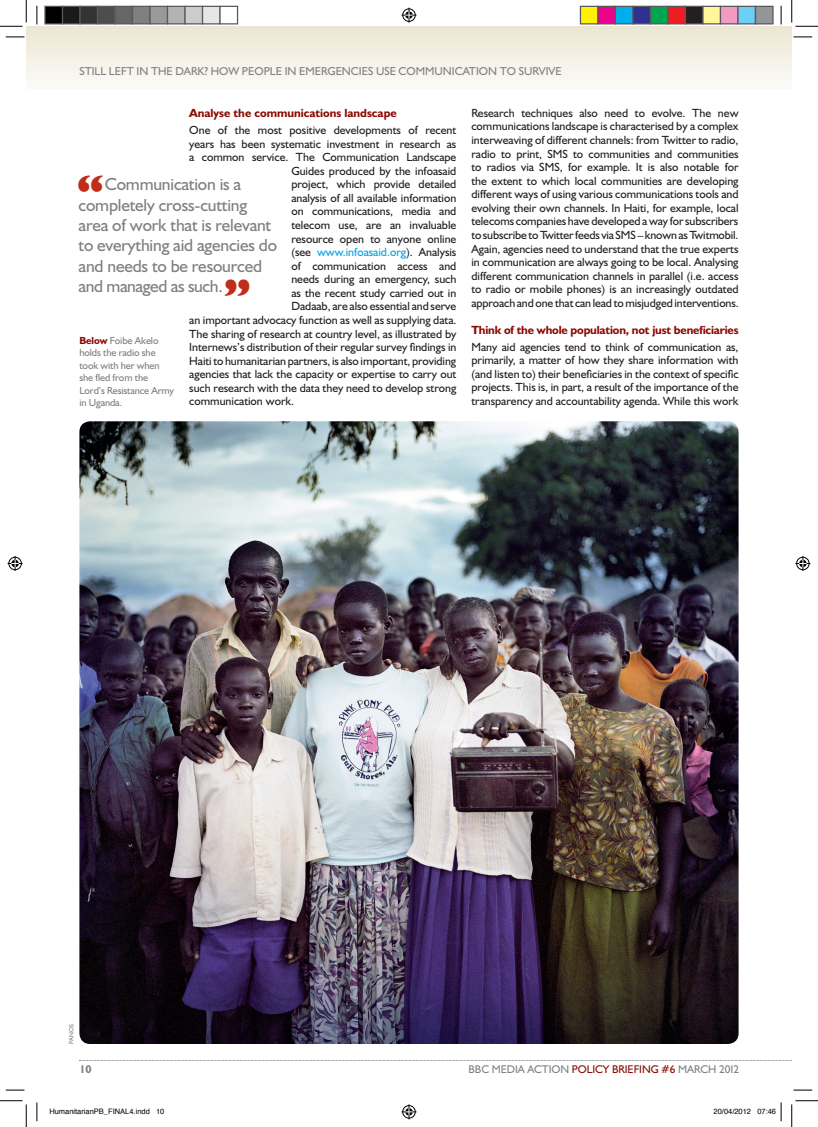
<style>
.page{position:relative;width:818px;height:1127px;background:#fff}
.page>*{position:absolute;margin:0;border:0;box-sizing:border-box;transform-origin:0 0}
.t1{font:800 42.5px "Humanist 521 BT";color:#c02d19}
.t2{font:17.5px/20.4px "Humanist 521 BT";letter-spacing:-.01em;color:#808083}
.t3{font:11.88px/13.5px "Humanist 521 BT";color:#231f20;text-align:justify}
.t4{font:700 11.88px "Humanist 521 BT";letter-spacing:-.015em;color:#8b0a02}
.t5{font:11.88px "Humanist 521 BT";color:#00a5e3}
.t6{font:11.5px "Humanist 521 BT";letter-spacing:-.005em;color:#808083}
.t7{font:11.25px "Humanist 521 BT";letter-spacing:-.005em;color:#808083}
.t8{font:700 11.25px "Humanist 521 BT";color:#808083}
.t9{font:10.25px/12.5px "Humanist 521 BT";letter-spacing:-.01em;color:#808083}
.t10{font:7.5px "Helvetica";color:#000}
.t11{font:6.25px "Humanist 521 BT";color:#808083}
.s1{color:#231f20}
.s2{font-weight:700;color:#8b0a02}
.s3{color:#8b0a02}
</style>
<div class="page">
<div style="left:26px;top:26px;width:766px;height:63px;background:linear-gradient(to bottom,#ece5d2,#fbfbf8)"></div>
<img style="left:79px;top:421px;width:659px;height:622px">
<svg style="left:6px;top:36px;width:18px;height:2px"></svg>
<svg style="left:793px;top:36px;width:19px;height:2px"></svg>
<svg style="left:6px;top:1089px;width:18px;height:1px"></svg>
<svg style="left:793px;top:1089px;width:19px;height:1px"></svg>
<svg style="left:36px;top:6px;width:2px;height:18px"></svg>
<svg style="left:36px;top:1102px;width:2px;height:18px"></svg>
<svg style="left:780px;top:6px;width:2px;height:18px"></svg>
<svg style="left:0;top:0;width:27px;height:27px"></svg>
<svg style="left:0;top:1100px;width:27px;height:26px"></svg>
<svg style="left:791px;top:0;width:27px;height:27px"></svg>
<svg style="left:791px;top:1100px;width:27px;height:26px"></svg>
<svg style="left:401px;top:8px;width:15px;height:15px"></svg>
<svg style="left:401px;top:1104px;width:15px;height:15px"></svg>
<svg style="left:8px;top:556px;width:15px;height:15px"></svg>
<svg style="left:795px;top:556px;width:15px;height:15px"></svg>
<div style="left:45px;top:6px;width:18px;height:18px;background:#000"></div>
<div style="left:44px;top:6px;width:19px;height:18px;border:1px solid #595959"></div>
<div style="left:63px;top:6px;width:17px;height:18px;background:#1a1a1a"></div>
<div style="left:62px;top:6px;width:19px;height:18px;border:1px solid #595959"></div>
<div style="left:80px;top:6px;width:18px;height:18px;background:#333"></div>
<div style="left:79px;top:6px;width:19px;height:18px;border:1px solid #595959"></div>
<div style="left:98px;top:6px;width:17px;height:18px;background:#4d4d4d"></div>
<div style="left:97px;top:6px;width:19px;height:18px;border:1px solid #595959"></div>
<div style="left:115px;top:6px;width:18px;height:18px;background:#666"></div>
<div style="left:114px;top:6px;width:19px;height:18px;border:1px solid #595959"></div>
<div style="left:133px;top:6px;width:17px;height:18px;background:#808080"></div>
<div style="left:132px;top:6px;width:19px;height:18px;border:1px solid #595959"></div>
<div style="left:150px;top:6px;width:18px;height:18px;background:#999"></div>
<div style="left:149px;top:6px;width:19px;height:18px;border:1px solid #595959"></div>
<div style="left:168px;top:6px;width:17px;height:18px;background:#b3b3b3"></div>
<div style="left:167px;top:6px;width:19px;height:18px;border:1px solid #595959"></div>
<div style="left:185px;top:6px;width:18px;height:18px;background:#ccc"></div>
<div style="left:184px;top:6px;width:19px;height:18px;border:1px solid #595959"></div>
<div style="left:203px;top:6px;width:17px;height:18px;background:#e6e6e6"></div>
<div style="left:202px;top:6px;width:19px;height:18px;border:1px solid #595959"></div>
<div style="left:219px;top:6px;width:19px;height:18px;border:1px solid #595959"></div>
<div style="left:580px;top:6px;width:18px;height:18px;background:#fff101"></div>
<div style="left:580px;top:6px;width:18px;height:18px;border:1px solid #595959"></div>
<div style="left:598px;top:6px;width:17px;height:18px;background:#ed028c"></div>
<div style="left:597px;top:6px;width:19px;height:18px;border:1px solid #595959"></div>
<div style="left:615px;top:6px;width:18px;height:18px;background:#00aeef"></div>
<div style="left:615px;top:6px;width:18px;height:18px;border:1px solid #595959"></div>
<div style="left:633px;top:6px;width:17px;height:18px;background:#2e3092"></div>
<div style="left:632px;top:6px;width:19px;height:18px;border:1px solid #595959"></div>
<div style="left:650px;top:6px;width:18px;height:18px;background:#00a54f"></div>
<div style="left:650px;top:6px;width:18px;height:18px;border:1px solid #595959"></div>
<div style="left:668px;top:6px;width:17px;height:18px;background:#ee1d23"></div>
<div style="left:667px;top:6px;width:19px;height:18px;border:1px solid #595959"></div>
<div style="left:685px;top:6px;width:18px;height:18px;background:#231f20"></div>
<div style="left:685px;top:6px;width:18px;height:18px;border:1px solid #595959"></div>
<div style="left:703px;top:6px;width:17px;height:18px;background:#fff79a"></div>
<div style="left:702px;top:6px;width:19px;height:18px;border:1px solid #595959"></div>
<div style="left:720px;top:6px;width:18px;height:18px;background:#f499c2"></div>
<div style="left:720px;top:6px;width:18px;height:18px;border:1px solid #595959"></div>
<div style="left:738px;top:6px;width:17px;height:18px;background:#6bcff6"></div>
<div style="left:737px;top:6px;width:19px;height:18px;border:1px solid #595959"></div>
<div style="left:755px;top:6px;width:18px;height:18px;background:#939598"></div>
<div style="left:755px;top:6px;width:18px;height:18px;border:1px solid #595959"></div>
<svg style="left:780px;top:1102px;width:2px;height:18px"></svg>
<p class="t6" style="left:79px;top:64px;width:484px">STILL LEFT IN THE DARK? HOW PEOPLE IN EMERGENCIES USE COMMUNICATION TO SURVIVE</p>
<p class="t4" style="left:189px;top:105px;width:209px">Analyse the communications landscape</p>
<p class="t3" style="left:189px;top:123px;width:269px">One of the most positive developments of recent</p>
<p class="t3" style="left:189px;top:136px;width:269px">years has been systematic investment in research as</p>
<p class="t3" style="left:189px;top:150px;width:269px">a common service. The Communication Landscape</p>
<p class="t3" style="left:291px;top:164px;width:167px">Guides produced by the infoasaid</p>
<p class="t3" style="left:291px;top:177px;width:167px">project, which provide detailed</p>
<p class="t3" style="left:291px;top:191px;width:167px">analysis of all available information</p>
<p class="t3" style="left:291px;top:204px;width:167px">on communications, media and</p>
<p class="t3" style="left:291px;top:218px;width:167px">telecom use, are an invaluable</p>
<p class="t3" style="left:291px;top:231px;width:167px">resource open to anyone online</p>
<p class="t5" style="left:291px;top:245px;width:167px"><span class="s1">(see</span> www.infoasaid.org<span class="s1">). Analysis</span></p>
<p class="t3" style="left:291px;top:259px;width:167px">of communication access and</p>
<p class="t3" style="left:291px;top:272px;width:167px">needs during an emergency, such</p>
<p class="t3" style="left:291px;top:286px;width:167px">as the recent study carried out in</p>
<p class="t3" style="left:291px;top:299px;width:166px">Dadaab, are also essential and serve</p>
<p class="t3" style="left:189px;top:313px;width:269px">an important advocacy function as well as supplying data.</p>
<p class="t3" style="left:189px;top:326px;width:269px">The sharing of research at country level, as illustrated by</p>
<p class="t3" style="left:189px;top:340px;width:269px">Internews’s distribution of their regular survey findings in</p>
<p class="t3" style="left:189px;top:353px;width:268px">Haiti to humanitarian partners, is also important, providing</p>
<p class="t3" style="left:189px;top:367px;width:269px">agencies that lack the capacity or expertise to carry out</p>
<p class="t3" style="left:189px;top:381px;width:269px">such research with the data they need to develop strong</p>
<p class="t3" style="left:189px;top:394px;width:106px">communication work.</p>
<h1 class="t1" style="left:77px;top:164px;width:28px">“</h1>
<h2 class="t2" style="left:79px;top:174px;width:200px;text-indent:26px">Communication is a completely cross-cutting area of work that is relevant to everything aid agencies do and needs to be resourced and managed as such.</h2>
<h1 class="t1" style="left:224px;top:268px;width:28px">”</h1>
<p class="t9" style="left:79px;top:334px;width:96px"><span class="s2">Below</span> Foibe Akelo holds the radio she took with her when she fled from the<br>Lord’s Resistance Army in Uganda.</p>
<p class="t3" style="left:471px;top:106px;width:269px">Research techniques also need to evolve. The new communications landscape is characterised by a complex interweaving of different channels: from Twitter to radio, radio to print, SMS to communities and communities to radios via SMS, for example. It is also notable for the extent to which local communities are developing different ways of using various communications tools and evolving their own channels. In Haiti, for example, local telecoms companies have developed a way for subscribers to subscribe to Twitter feeds via SMS – known as Twitmobil.<br>Again, agencies need to understand that the true experts in communication are always going to be local. Analysing different communication channels in parallel (i.e. access to radio or mobile phones) is an increasingly outdated approach and one that can lead to misjudged interventions.</p>
<p class="t4" style="left:471px;top:322px;width:269px">Think of the whole population, not just beneficiaries</p>
<p class="t3" style="left:471px;top:339px;width:269px">Many aid agencies tend to think of communication as, primarily, a matter of how they share information with (and listen to) their beneficiaries in the context of specific projects. This is, in part, a result of the importance of the transparency and accountability agenda. While this work</p>
<p class="t11" style="left:67px;top:1043px;width:21px;rotate:-90deg">PANOS</p>
<p class="t8" style="left:79px;top:1061px;width:14px">10</p>
<p class="t7" style="left:468px;top:1061px;width:272px">BBC MEDIA ACTION <span class="s3">POLICY BRIEFING #6</span> MARCH 2012</p>
<p class="t10" style="left:49px;top:1104px;width:117px">HumanitarianPB_FINAL4.indd 10</p>
<p class="t10" style="left:713px;top:1104px;width:64px">20/04/2012 07:46</p>
</div>
